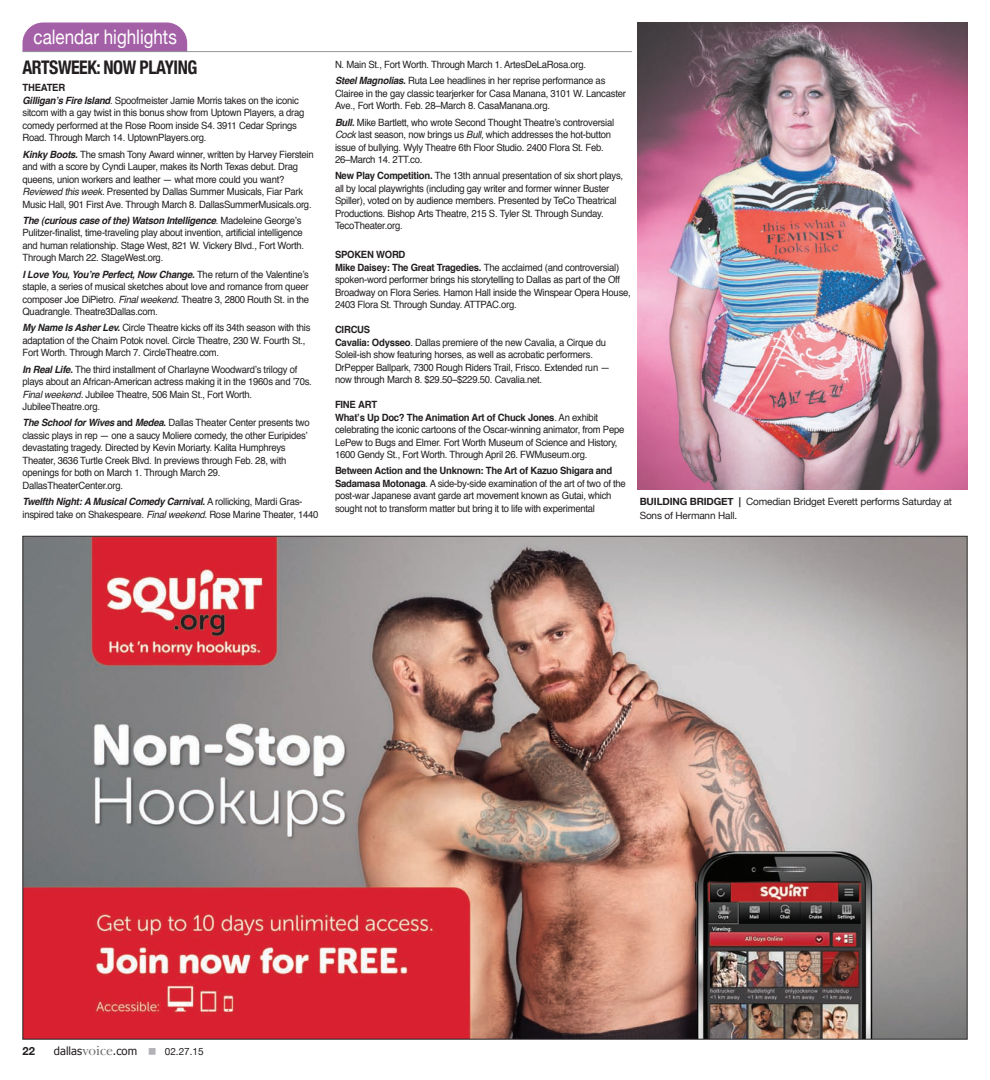
<style>
.page{position:relative;width:990px;height:1080px;background:#fff}
.page>*{position:absolute;margin:0;border:0;box-sizing:border-box;transform-origin:0 0}
.t1{font:20px "Helvetica Neue";color:#fff;scale:.85 1}
.t2{font:700 condensed 18.75px "Helvetica Neue";letter-spacing:-.025em;color:#231f20;scale:.95 1}
.t3{font:11.25px "Tahoma";color:#231f20}
.t4{font:700 11.25px "Helvetica Neue";color:#231f20}
.t5{font:10px/12.5px "Helvetica";letter-spacing:-.025em;color:#231f20;scale:.95 1}
.t6{font:10px/14.1px "Helvetica Neue";letter-spacing:-.015em;color:#231f20}
.s1{font-weight:700}
.s2{font-weight:700;font-style:italic}
.s3{font-style:italic}
.s4{font-family:"Baskerville Cyr LT Std Upright";font-size:13.75px;color:#6c6d70}
.s5{font-family:"Blackoak Std";font-size:17.5px;color:#b2b3b7}
.s6{font-family:"Helvetica Neue";font-size:10px}
</style>
<div class="page">
<img style="left:24px;top:538px;width:941px;height:499px">
<div style="left:23px;top:22px;width:164px;height:52px;background:#a460a6;border-radius:21px"></div>
<div style="left:22px;top:52px;width:180px;height:23px;background:#fff"></div>
<hr style="left:23px;top:51px;width:609px;height:1px;background:#939598">
<img style="left:638px;top:22px;width:330px;height:467px">
<p class="t1" style="left:34px;top:25px;width:170px">calendar highlights</p>
<p class="t2" style="left:23px;top:56px;width:186px">ARTSWEEK: NOW PLAYING</p>
<p class="t5" style="left:23px;top:82px;width:298px"><span class="s1">THEATER<br></span><span class="s2">Gilligan’s Fire Island</span>. Spoofmeister Jamie Morris takes on the iconic sitcom with a gay twist in this bonus show from Uptown Players, a drag comedy performed at the Rose Room inside S4. 3911 Cedar Springs Road. Through March 14. UptownPlayers.org.</p>
<p class="t5" style="left:23px;top:149px;width:308px"><span class="s2">Kinky Boots.</span> The smash Tony Award winner, written by Harvey Fierstein and with a score by Cyndi Lauper, makes its North Texas debut. Drag queens, union workers and leather — what more could you want?<br><span class="s3">Reviewed this week.</span> Presented by Dallas Summer Musicals, Fiar Park Music Hall, 901 First Ave. Through March 8. DallasSummerMusicals.org.</p>
<p class="t5" style="left:23px;top:215px;width:298px"><span class="s2">The (curious case of the) Watson Intelligence</span>. Madeleine George’s Pulitzer-finalist, time-traveling play about invention, artificial intelligence and human relationship. Stage West, 821 W. Vickery Blvd., Fort Worth.<br>Through March 22. StageWest.org.</p>
<p class="t5" style="left:23px;top:269px;width:303px;text-align:justify"><span class="s2">I Love You, You’re Perfect, Now Change.</span> The return of the Valentine’s staple, a series of musical sketches about love and romance from queer composer Joe DiPietro. <span class="s3">Final weekend.</span> Theatre 3, 2800 Routh St. in the Quadrangle. Theatre3Dallas.com.</p>
<p class="t5" style="left:23px;top:322px;width:305px"><span class="s2">My Name Is Asher Lev.</span> Circle Theatre kicks off its 34th season with this adaptation of the Chaim Potok novel. Circle Theatre, 230 W. Fourth St.,<br>Fort Worth. Through March 7. CircleTheatre.com.</p>
<p class="t5" style="left:23px;top:364px;width:306px"><span class="s2">In Real Life</span><span class="s1">.</span> The third installment of Charlayne Woodward’s trilogy of plays about an African-American actress making it in the 1960s and ’70s.<br><span class="s3">Final weekend.</span> Jubilee Theatre, 506 Main St., Fort Worth.<br>JubileeTheatre.org.</p>
<p class="t5" style="left:23px;top:417px;width:304px"><span class="s2">The School for Wives</span> <span class="s1">and</span> <span class="s2">Medea</span><span class="s1">.</span> Dallas Theater Center presents two classic plays in rep — one a saucy Moliere comedy, the other Euripides’ devastating tragedy. Directed by Kevin Moriarty. Kalita Humphreys Theater, 3636 Turtle Creek Blvd. In previews through Feb. 28, with openings for both on March 1. Through March 29.<br>DallasTheaterCenter.org.</p>
<p class="t5" style="left:23px;top:496px;width:313px"><span class="s2">Twelfth Night: A Musical Comedy Carnival.</span> A rollicking, Mardi Gras&shy;inspired take on Shakespeare. <span class="s3">Final weekend.</span> Rose Marine Theater, 1440</p>
<p class="t5" style="left:335px;top:57px;width:286px;line-height:16.2px">N. Main St., Fort Worth. Through March 1. ArtesDeLaRosa.org.<br><span class="s2">Steel Magnolias.</span> Ruta Lee headlines in her reprise performance as</p>
<p class="t5" style="left:335px;top:88px;width:308px">Clairee in the gay classic tearjerker for Casa Manana, 3101 W. Lancaster<br>Ave., Fort Worth. Feb. 28–March 8. CasaManana.org.</p>
<p class="t5" style="left:335px;top:117px;width:295px"><span class="s2">Bull</span><span class="s1">.</span> Mike Bartlett, who wrote Second Thought Theatre’s controversial <span class="s3">Cock</span> last season, now brings us <span class="s3">Bull</span>, which addresses the hot-button issue of bullying. Wyly Theatre 6th Floor Studio. 2400 Flora St. Feb.<br>26–March 14. 2TT.co.</p>
<p class="t5" style="left:335px;top:171px;width:305px"><span class="s1">New Play Competition.</span> The 13th annual presentation of six short plays, all by local playwrights (including gay writer and former winner Buster Spiller), voted on by audience members. Presented by TeCo Theatrical Productions. Bishop Arts Theatre, 215 S. Tyler St. Through Sunday.<br>TecoTheater.org.</p>
<p class="t5" style="left:335px;top:249px;width:313px"><span class="s1">SPOKEN WORD<br>Mike Daisey: The Great Tragedies.</span> The acclaimed (and controversial) spoken-word performer brings his storytelling to Dallas as part of the Off Broadway on Flora Series. Hamon Hall inside the Winspear Opera House, 2403 Flora St. Through Sunday. ATTPAC.org.</p>
<p class="t5" style="left:335px;top:324px;width:291px"><span class="s1">CIRCUS<br>Cavalia: Odysseo</span>. Dallas premiere of the new Cavalia, a Cirque du Soleil-ish show featuring horses, as well as acrobatic performers.<br>DrPepper Ballpark, 7300 Rough Riders Trail, Frisco. Extended run — now through March 8. $29.50–$229.50. Cavalia.net.</p>
<p class="t5" style="left:335px;top:399px;width:306px"><span class="s1">FINE ART<br>What’s Up Doc? The Animation Art of Chuck Jones</span>. An exhibit celebrating the iconic cartoons of the Oscar-winning animator, from Pepe LePew to Bugs and Elmer. Fort Worth Museum of Science and History, 1600 Gendy St., Fort Worth. Through April 26. FWMuseum.org.</p>
<p class="t5" style="left:335px;top:466px;width:308px"><span class="s1">Between Action and the Unknown: The Art of Kazuo Shigara and Sadamasa Motonaga</span>. A side-by-side examination of the art of two of the post-war Japanese avant garde art movement known as Gutai, which sought not to transform matter but bring it to life with experimental</p>
<p class="t6" style="left:640px;top:494px;width:314px"><span class="s1">BUILDING BRIDGET |</span> Comedian Bridget Everett performs Saturday at<br>Sons of Hermann Hall.</p>
<p class="t4" style="left:23px;top:1044px;width:14px">22</p>
<p class="t3" style="left:54px;top:1044px;width:151px">dallas<span class="s4">voice</span>.com <span class="s5">•</span> <span class="s6">02.27.15</span></p>
</div>
